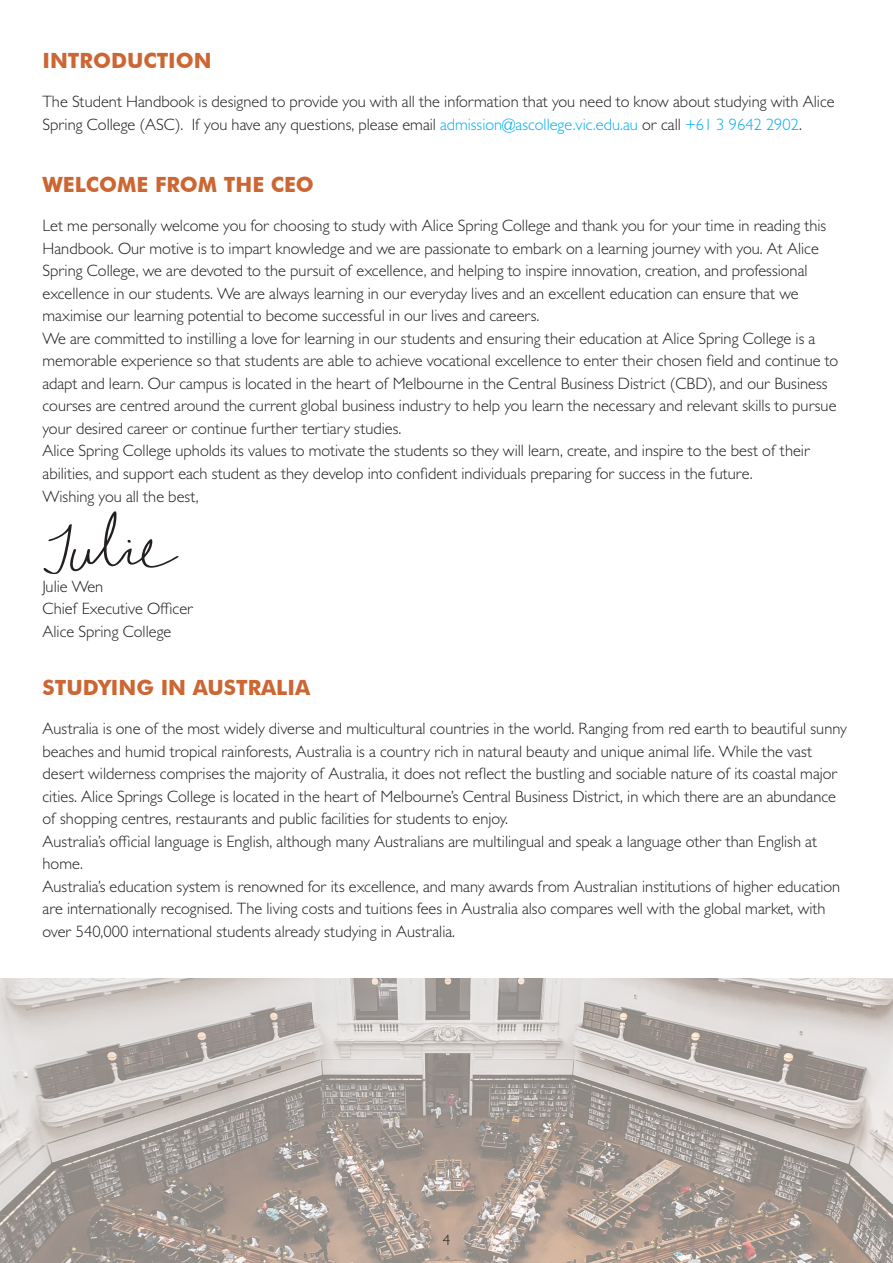
<style>
.page{position:relative;width:893px;height:1263px;background:#fff}
.page>*{position:absolute;margin:0;border:0;box-sizing:border-box;transform-origin:0 0}
.标题{font:700 21px "Futura BT";color:#c63}
.body{font:300 16.5px/22.5px "Gill Sans";color:#231f20}
.page_numbering{font:300 15px "Gill Sans";color:#231f20}
.s1{color:#00aeef}
</style>
<div class="page">
<img style="left:0;top:978px;width:893px;height:285px">
<svg style="left:43px;top:511px;width:136px;height:64px"></svg>
<p class="标题" style="left:43px;top:48px;width:171px">INTRODUCTION</p>
<p class="body" style="left:43px;top:90px;width:794px">The Student Handbook is designed to provide you with all the information that you need to know about studying with Alice<br>Spring College (ASC). If you have any questions, please email <span class="s1">admission@ascollege.vic.edu.au</span> or call <span class="s1">+61 3 9642 2902</span>.</p>
<p class="标题" style="left:43px;top:172px;width:273px">WELCOME FROM THE CEO</p>
<p class="body" style="left:43px;top:214px;width:785px">Let me personally welcome you for choosing to study with Alice Spring College and thank you for your time in reading this Handbook. Our motive is to impart knowledge and we are passionate to embark on a learning journey with you. At Alice Spring College, we are devoted to the pursuit of excellence, and helping to inspire innovation, creation, and professional excellence in our students. We are always learning in our everyday lives and an excellent education can ensure that we maximise our learning potential to become successful in our lives and careers.</p>
<p class="body" style="left:43px;top:327px;width:797px">We are committed to instilling a love for learning in our students and ensuring their education at Alice Spring College is a memorable experience so that students are able to achieve vocational excellence to enter their chosen field and continue to adapt and learn. Our campus is located in the heart of Melbourne in the Central Business District (CBD), and our Business courses are centred around the current global business industry to help you learn the necessary and relevant skills to pursue your desired career or continue further tertiary studies.</p>
<p class="body" style="left:43px;top:439px;width:769px">Alice Spring College upholds its values to motivate the students so they will learn, create, and inspire to the best of their abilities, and support each student as they develop into confident individuals preparing for success in the future.</p>
<p class="body" style="left:43px;top:484px;width:158px">Wishing you all the best,</p>
<p class="body" style="left:43px;top:574px;width:62px">Julie Wen</p>
<p class="body" style="left:43px;top:597px;width:152px">Chief Executive Officer</p>
<p class="body" style="left:43px;top:619px;width:130px">Alice Spring College</p>
<p class="标题" style="left:43px;top:675px;width:269px">STUDYING IN AUSTRALIA</p>
<p class="body" style="left:43px;top:717px;width:806px">Australia is one of the most widely diverse and multicultural countries in the world. Ranging from red earth to beautiful sunny beaches and humid tropical rainforests, Australia is a country rich in natural beauty and unique animal life. While the vast desert wilderness comprises the majority of Australia, it does not reflect the bustling and sociable nature of its coastal major cities. Alice Springs College is located in the heart of Melbourne’s Central Business District, in which there are an abundance of shopping centres, restaurants and public facilities for students to enjoy.</p>
<p class="body" style="left:43px;top:830px;width:776px">Australia’s official language is English, although many Australians are multilingual and speak a language other than English at home.</p>
<p class="body" style="left:43px;top:875px;width:799px">Australia’s education system is renowned for its excellence, and many awards from Australian institutions of higher education are internationally recognised. The living costs and tuitions fees in Australia also compares well with the global market, with over 540,000 international students already studying in Australia.</p>
<p class="page_numbering" style="left:443px;top:1231px;width:9px">4</p>
</div>
